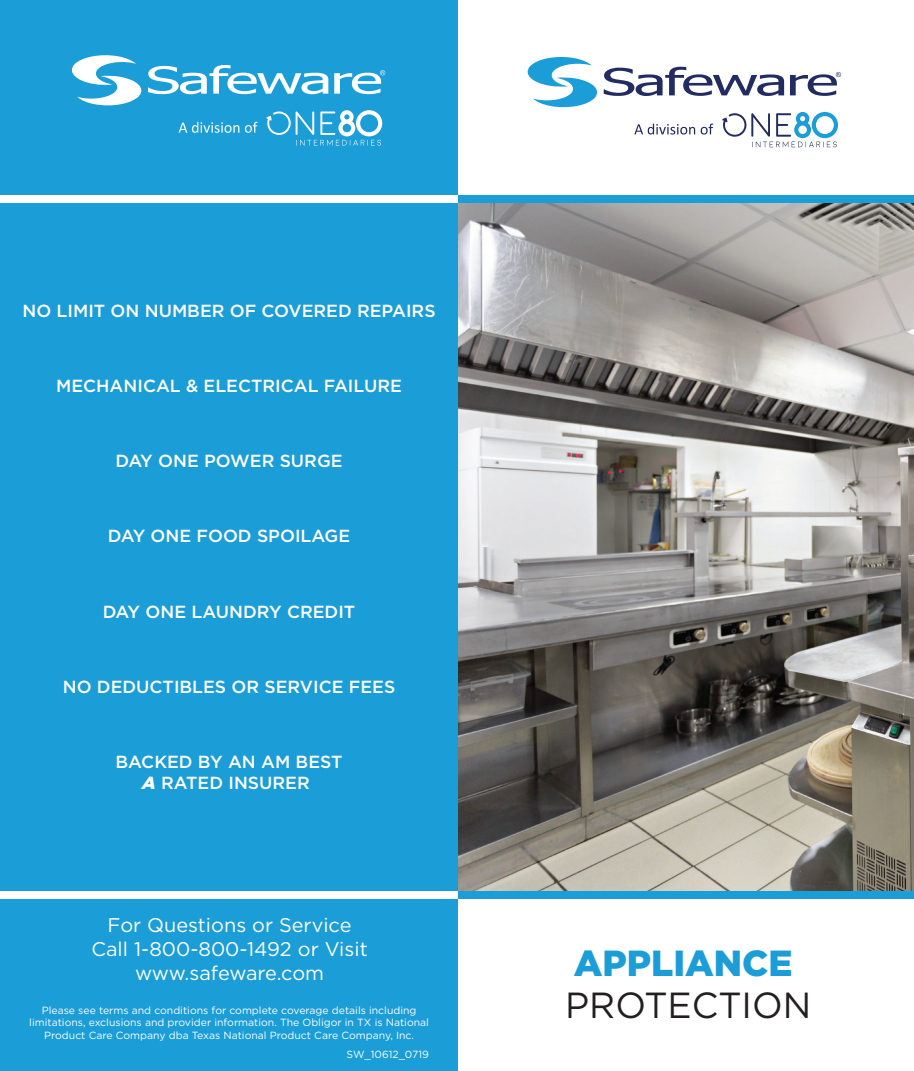
<style>
.page{position:relative;width:914px;height:1071px;background:#fff}
.page>*{position:absolute;margin:0;border:0;box-sizing:border-box;transform-origin:0 0}
.t1{font:36.23px "Gotham";color:#231f20}
.t2{font:900 36.23px "Gotham";color:#1b9dd8}
.t3{font:19.78px/23.8px "Gotham";color:#fff;text-align:center}
.t4{font:500 17.5px/21px "Gotham";color:#fff;text-align:center}
.t5{font:10.33px/12.4px "Gotham";color:#fff;text-align:center}
.s1{font-weight:900;font-style:italic}
</style>
<div class="page">
<img style="left:457px;top:203px;width:457px;height:689px">
<div style="left:457px;top:196px;width:457px;height:7px;background:#1b9dd8"></div>
<div style="left:457px;top:892px;width:457px;height:7px;background:#1b9dd8"></div>
<div style="left:0;top:0;width:457px;height:1071px;background:#1b9dd8"></div>
<div style="left:0;top:196px;width:457px;height:7px;background:#fff"></div>
<div style="left:0;top:892px;width:457px;height:7px;background:#fff"></div>
<svg style="left:527px;top:57px;width:314px;height:90px"></svg>
<svg style="left:71px;top:55px;width:314px;height:91px"></svg>
<h3 class="t4" style="left:22px;top:300px;width:414px">NO LIMIT ON NUMBER OF COVERED REPAIRS</h3>
<h3 class="t4" style="left:56px;top:375px;width:347px">MECHANICAL &amp; ELECTRICAL FAILURE</h3>
<h3 class="t4" style="left:115px;top:450px;width:229px">DAY ONE POWER SURGE</h3>
<h3 class="t4" style="left:108px;top:525px;width:244px">DAY ONE FOOD SPOILAGE</h3>
<h3 class="t4" style="left:103px;top:601px;width:254px">DAY ONE LAUNDRY CREDIT</h3>
<h3 class="t4" style="left:63px;top:676px;width:334px">NO DEDUCTIBLES OR SERVICE FEES</h3>
<h3 class="t4" style="left:115px;top:751px;width:228px">BACKED BY AN AM BEST<br><span class="s1">A</span> RATED INSURER</h3>
<h2 class="t3" style="left:91px;top:913px;width:278px">For Questions or Service<br>Call 1-800-800-1492 or Visit www.safeware.com</h2>
<p class="t5" style="left:29px;top:1004px;width:401px">Please see terms and conditions for complete coverage details including limitations, exclusions and provider information. The Obligor in TX is National<br>Product Care Company dba Texas National Product Care Company, Inc.</p>
<p class="t5" style="left:346px;top:1048px;width:84px">SW_10612_0719</p>
<h1 class="t2" style="left:573px;top:938px;width:220px">APPLIANCE</h1>
<h1 class="t1" style="left:565px;top:982px;width:248px">PROTECTION</h1>
</div>
